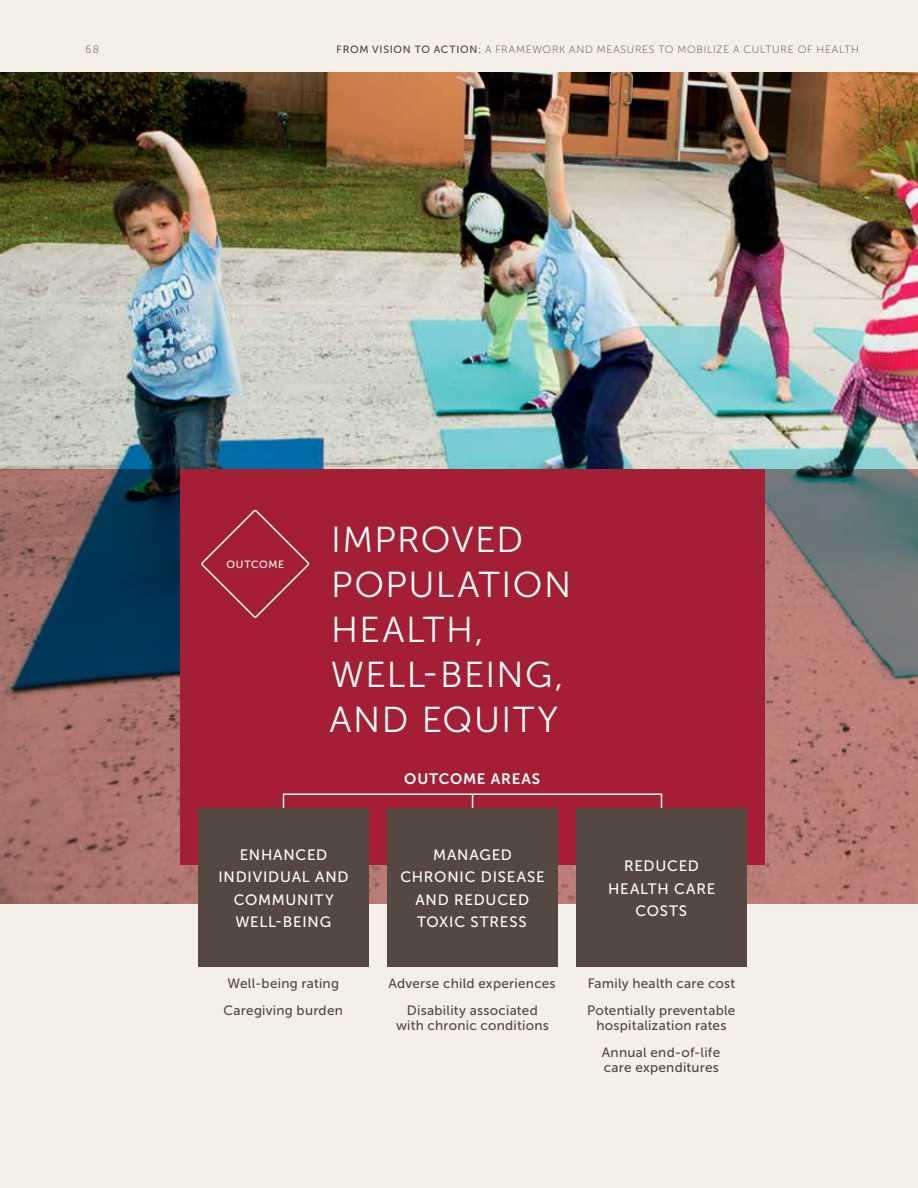
<style>
.page{position:relative;width:918px;height:1188px;background:#f4efe8}
.page>*{position:absolute;margin:0;border:0;box-sizing:border-box;transform-origin:0 0}
.t1{font:36px/45px "Museo Sans 300";letter-spacing:.04em;color:#fff}
.t2{font:15px/22.5px "Museo Sans 500";letter-spacing:.055em;color:#fff;text-align:center}
.t3{font:15px "Museo Sans 700";letter-spacing:.055em;color:#fff}
.t4{font:13.5px/27px "Museo Sans 500";letter-spacing:.02em;color:#554742}
.t5{font:10.5px "Museo Sans 100";letter-spacing:.07em;color:#554742}
.t6{font:10.5px "Museo Sans 500";letter-spacing:.065em;color:#fff}
.s1{font-family:"Museo Sans 500"}
</style>
<div class="page">
<img style="left:0;top:72px;width:918px;height:397px">
<svg style="left:0;top:469px;width:918px;height:435px;background:#896b6b"></svg>
<div style="left:180px;top:469px;width:585px;height:396px;background:#a41f35"></div>
<svg style="left:201px;top:509px;width:109px;height:109px"></svg>
<div style="left:283px;top:794px;width:379px;height:25px;border:2px solid #fff"></div>
<svg style="left:472px;top:795px;width:1px;height:13px"></svg>
<div style="left:198px;top:808px;width:171px;height:160px;background:#554742"></div>
<div style="left:387px;top:808px;width:171px;height:160px;background:#554742"></div>
<div style="left:576px;top:808px;width:171px;height:160px;background:#554742"></div>
<p class="t5" style="left:86px;top:44px;width:15px">68</p>
<p class="t5" style="left:337px;top:44px;width:524px"><span class="s1">FROM VISION TO ACTION:</span> A FRAMEWORK AND MEASURES TO MOBILIZE A CULTURE OF HEALTH</p>
<p class="t6" style="left:227px;top:558px;width:59px">OUTCOME</p>
<h1 class="t1" style="left:330px;top:517px;width:243px">IMPROVED<br>POPULATION<br>HEALTH,<br>WELL-BEING,<br>AND EQUITY</h1>
<p class="t3" style="left:404px;top:771px;width:138px">OUTCOME AREAS</p>
<p class="t2" style="left:218px;top:844px;width:132px">ENHANCED<br>INDIVIDUAL AND<br>COMMUNITY<br>WELL-BEING</p>
<p class="t2" style="left:400px;top:844px;width:146px">MANAGED<br>CHRONIC DISEASE<br>AND REDUCED<br>TOXIC STRESS</p>
<p class="t2" style="left:608px;top:855px;width:109px">REDUCED<br>HEALTH CARE<br>COSTS</p>
<p class="t4" style="left:223px;top:970px;width:121px">Well-being rating<br>Caregiving burden</p>
<p class="t4" style="left:388px;top:970px;width:169px;text-align:center">Adverse child experiences<br>Disability associated</p>
<p class="t4" style="left:396px;top:1012px;width:154px">with chronic conditions</p>
<p class="t4" style="left:587px;top:970px;width:150px">Family health care cost<br>Potentially preventable</p>
<p class="t4" style="left:597px;top:1012px;width:131px;text-align:center">hospitalization rates<br>Annual end-of-life</p>
<p class="t4" style="left:604px;top:1054px;width:117px">care expenditures</p>
</div>
